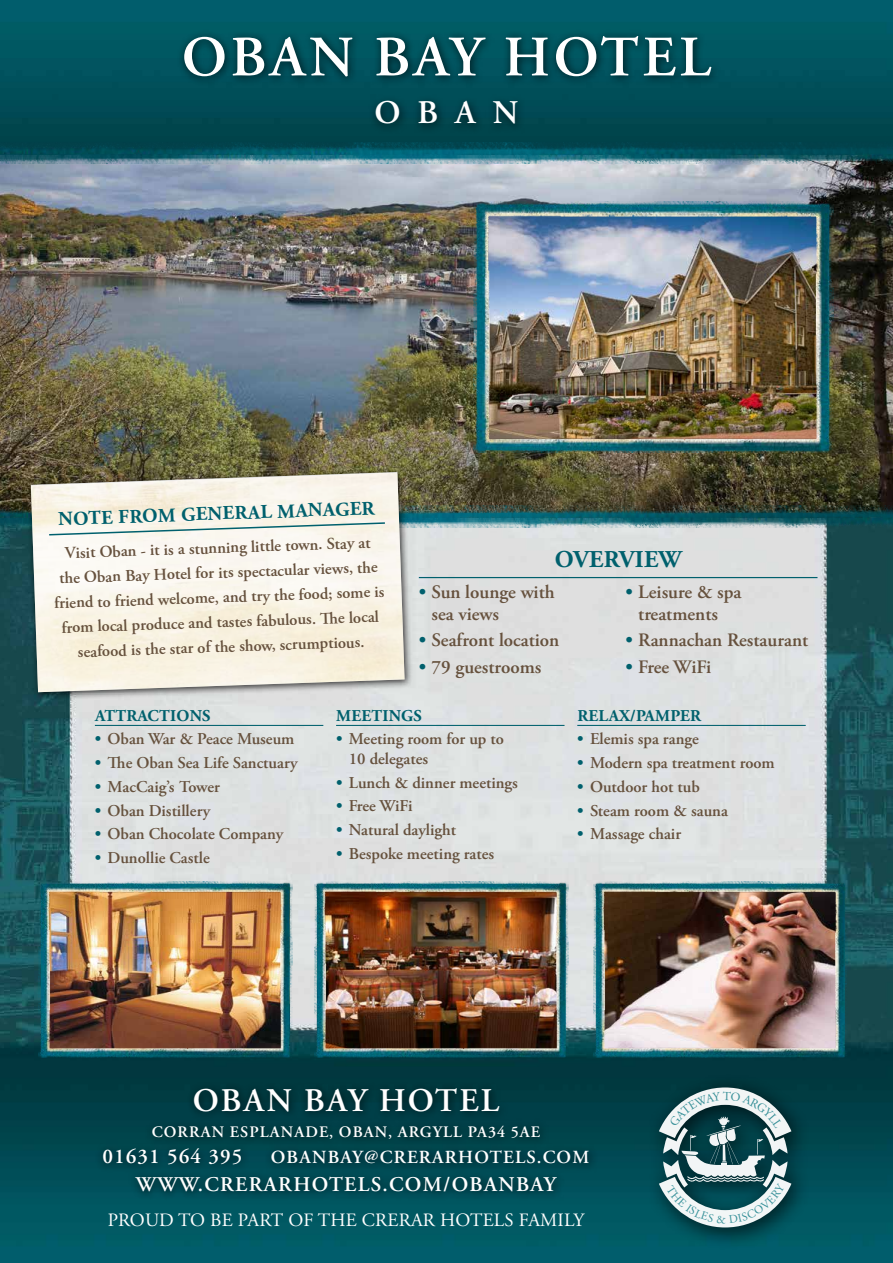
<style>
.page{position:relative;width:893px;height:1263px;background:#fff}
.page>*{position:absolute;margin:0;border:0;box-sizing:border-box;transform-origin:0 0}
.t1{font:600 57px "Adobe Garamond Pro";letter-spacing:.065em;color:#fff}
.t2{font:600 33px "Adobe Garamond Pro";letter-spacing:.065em;color:#fff}
.t3{font:700 24.15px "Adobe Garamond Pro";letter-spacing:.015em;color:#00606d}
.t4{font:600 20.85px "Adobe Garamond Pro";letter-spacing:.065em;color:#fff}
.t5{font:700 19.5px "Adobe Garamond Pro";color:#00606d}
.t6{font:600 18.9px/21.5px "Adobe Garamond Pro";color:#66513d}
.t7{font:18.75px "Adobe Garamond Pro";letter-spacing:.01em;color:#fff}
.t8{font:600 18.45px "Adobe Garamond Pro";letter-spacing:.065em;color:#fff}
.t9{font:600 16.5px/24.8px "Adobe Garamond Pro";color:#66513d}
.t10{font:700 16.5px "Adobe Garamond Pro";letter-spacing:.015em;color:#00606d}
.t11{font:600 16.05px "Adobe Garamond Pro";letter-spacing:.065em;color:#fff}
.s1{color:#00606d}
</style>
<div class="page">
<img style="left:0;top:0;width:893px;height:1263px">
<hr style="left:419px;top:577px;width:398px;height:1px;background:#00606d">
<hr style="left:95px;top:725px;width:228px;height:1px;background:#00606d">
<hr style="left:336px;top:725px;width:228px;height:1px;background:#00606d">
<hr style="left:577px;top:725px;width:229px;height:1px;background:#00606d">
<img style="left:0;top:164px;width:893px;height:342px">
<img style="left:0;top:143px;width:893px;height:21px">
<img style="left:0;top:506px;width:893px;height:21px">
<div style="left:176px;top:29px;width:545px;height:105px;background:#000;opacity:.75"></div>
<div style="left:95px;top:1081px;width:502px;height:120px;background:#000;opacity:.75"></div>
<div style="left:646px;top:1073px;width:166px;height:177px;background:#000;opacity:.75"></div>
<img style="left:315px;top:881px;width:254px;height:177px">
<img style="left:39px;top:881px;width:254px;height:177px">
<img style="left:593px;top:881px;width:254px;height:177px">
<img style="left:473px;top:202px;width:360px;height:250px">
<div style="left:25px;top:466px;width:388px;height:234px;background:#000;opacity:.75"></div>
<img style="left:31px;top:472px;width:374px;height:220px">
<svg style="left:48px;top:521px;width:338px;height:15px"></svg>
<svg style="left:659px;top:1087px;width:132px;height:140px"></svg>
<h1 class="t1" style="left:182px;top:24px;width:531px">OBAN BAY HOTEL</h1>
<h2 class="t2" style="left:374px;top:94px;width:146px">OBAN</h2>
<p class="t5" style="left:58px;top:508px;width:318px;rotate:-2deg">NOTE FROM GENERAL MANAGER</p>
<p class="t9" style="left:52px;top:541px;width:332px;text-align:center;rotate:-2deg">Visit Oban - it is a stunning little town. Stay at the Oban Bay Hotel for its spectacular views, the friend to friend welcome, and try the food; some is from local produce and tastes fabulous. Th e local seafood is the star of the show, scrumptious.</p>
<h3 class="t3" style="left:555px;top:545px;width:128px">OVERVIEW</h3>
<p class="t6" style="left:432px;top:582px;width:125px;text-indent:-13px"><span class="s1">•</span> Sun lounge with sea views</p>
<p class="t6" style="left:419px;top:630px;width:142px"><span class="s1">•</span> Seafront location</p>
<p class="t6" style="left:419px;top:656px;width:124px"><span class="s1">•</span> 79 guestrooms</p>
<p class="t6" style="left:625px;top:582px;width:117px;text-align:center"><span class="s1">•</span> Leisure &amp; spa treatments</p>
<p class="t6" style="left:625px;top:630px;width:184px"><span class="s1">•</span> Rannachan Restaurant</p>
<p class="t6" style="left:625px;top:656px;width:87px"><span class="s1">•</span> Free WiFi</p>
<p class="t10" style="left:95px;top:706px;width:117px">ATTRACTIONS</p>
<p class="t9" style="left:95px;top:727px;width:201px"><span class="s1">•</span> Oban War &amp; Peace Museum</p>
<p class="t9" style="left:95px;top:751px;width:204px"><span class="s1">•</span> The Oban Sea Life Sanctuary</p>
<p class="t9" style="left:95px;top:774px;width:127px"><span class="s1">•</span> MacCaig’s Tower</p>
<p class="t9" style="left:95px;top:798px;width:117px"><span class="s1">•</span> Oban Distillery</p>
<p class="t9" style="left:95px;top:822px;width:190px"><span class="s1">•</span> Oban Chocolate Company</p>
<p class="t9" style="left:95px;top:846px;width:116px"><span class="s1">•</span> Dunollie Castle</p>
<p class="t10" style="left:336px;top:706px;width:87px">MEETINGS</p>
<p class="t9" style="left:349px;top:730px;width:157px;line-height:19.5px;text-indent:-13px"><span class="s1">•</span> Meeting room for up to<br>10 delegates</p>
<p class="t9" style="left:336px;top:770px;width:183px"><span class="s1">•</span> Lunch &amp; dinner meetings</p>
<p class="t9" style="left:336px;top:794px;width:78px"><span class="s1">•</span> Free WiFi</p>
<p class="t9" style="left:336px;top:818px;width:121px"><span class="s1">•</span> Natural daylight</p>
<p class="t9" style="left:336px;top:841px;width:160px"><span class="s1">•</span> Bespoke meeting rates</p>
<p class="t10" style="left:577px;top:706px;width:125px">RELAX/PAMPER</p>
<p class="t9" style="left:577px;top:727px;width:123px"><span class="s1">•</span> Elemis spa range</p>
<p class="t9" style="left:577px;top:751px;width:199px"><span class="s1">•</span> Modern spa treatment room</p>
<p class="t9" style="left:577px;top:774px;width:124px"><span class="s1">•</span> Outdoor hot tub</p>
<p class="t9" style="left:577px;top:798px;width:152px"><span class="s1">•</span> Steam room &amp; sauna</p>
<p class="t9" style="left:577px;top:822px;width:105px"><span class="s1">•</span> Massage chair</p>
<h2 class="t2" style="left:193px;top:1082px;width:308px">OBAN BAY HOTEL</h2>
<p class="t11" style="left:152px;top:1123px;width:390px">CORRAN ESPLANADE, OBAN, ARGYLL PA34 5AE</p>
<p class="t4" style="left:102px;top:1144px;width:142px">01631 564 395</p>
<p class="t8" style="left:271px;top:1146px;width:320px">OBANBAY@CRERARHOTELS.COM</p>
<p class="t4" style="left:136px;top:1172px;width:422px">WWW.CRERARHOTELS.COM/OBANBAY</p>
<p class="t7" style="left:108px;top:1208px;width:478px">PROUD TO BE PART OF THE CRERAR HOTELS FAMILY</p>
</div>
